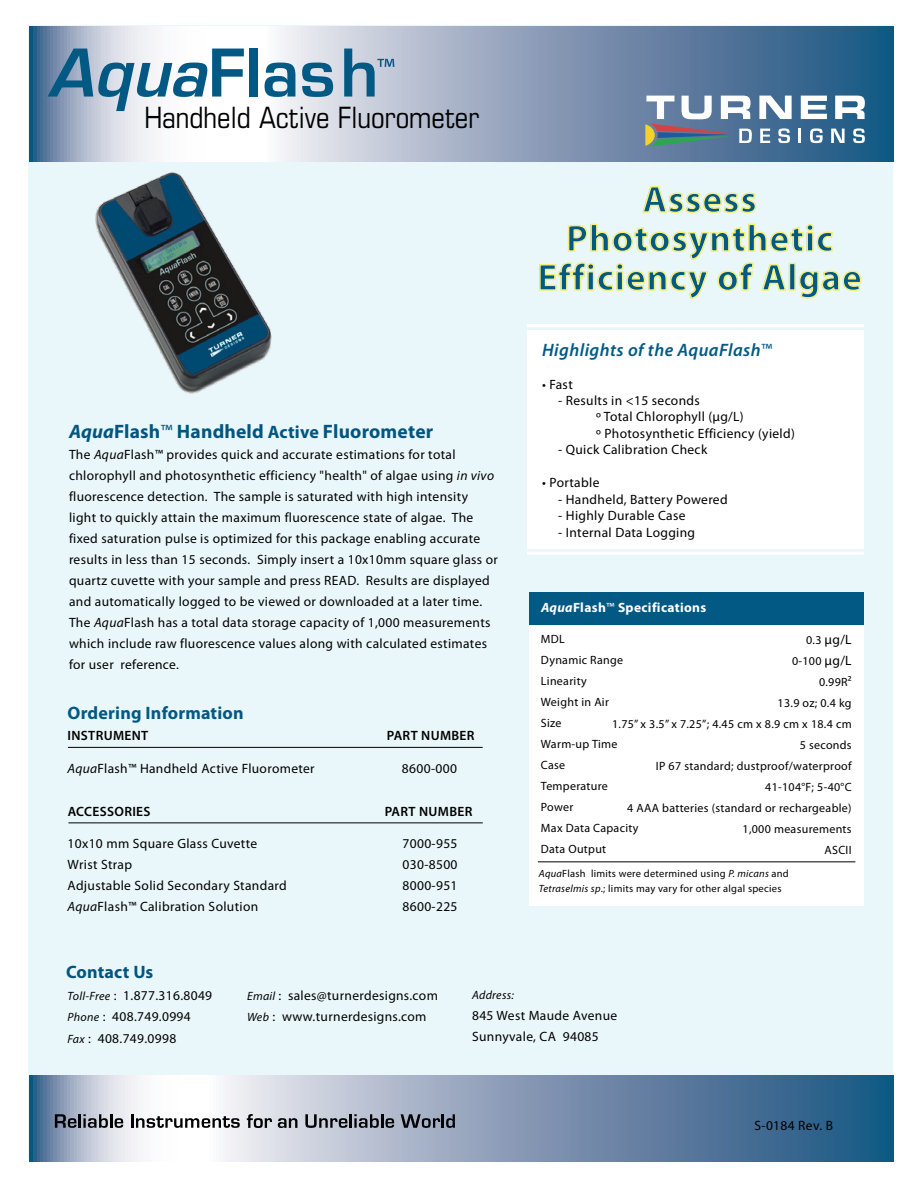
<style>
.page{position:relative;width:918px;height:1188px;background:#fff}
.page>*{position:absolute;margin:0;border:0;box-sizing:border-box;transform-origin:0 0}
.t1{font:600 64.05px "Eurostile LT";color:#025984}
.t2{font:700 37.5px/39px "Myriad Pro";letter-spacing:.025em;color:#025984;text-align:center}
.t3{font:condensed 29.4px "Eurostile LT";color:#000}
.t4{font:700 19.5px "Myriad Pro";letter-spacing:.01em;color:#025984}
.t5{font:700 18px "Myriad Pro";letter-spacing:.01em;color:#025984}
.t6{font:italic 600 18px "Myriad Pro";letter-spacing:.025em;color:#025984}
.t7{font:13.5px/21px "Myriad Pro";letter-spacing:.025em;color:#000}
.t8{font:600 13.5px "Myriad Pro";letter-spacing:.025em;color:#000}
.t9{font:700 13.5px "Myriad Pro";letter-spacing:.025em;color:#fff}
.t10{font:12px/21px "Myriad Pro";letter-spacing:.025em;color:#000}
.t11{font:italic 12px "Myriad Pro";letter-spacing:.025em;color:#000}
.t12{font:10.5px/15px "Myriad Pro";letter-spacing:.025em;color:#000}
.s1{font-style:italic}
.s2{font-weight:400}
.s3{font-size:18px}
.s4{font-weight:400;font-style:normal}
.s5{font-size:12px}
.s6{font-size:13.5px}
.s7{font-style:italic;font-size:12px}
</style>
<div class="page">
<div style="left:28px;top:25px;width:865px;height:1135px;background:#eaf7fa"></div>
<svg style="left:29px;top:26px;width:864px;height:135px;background:#9dafc5"></svg>
<svg style="left:29px;top:1075px;width:864px;height:87px;background:#8ba1ba"></svg>
<svg style="left:642px;top:186px;width:115px;height:28px"></svg>
<svg style="left:539px;top:223px;width:323px;height:76px"></svg>
<div style="left:527px;top:330px;width:337px;height:219px;background:#fff"></div>
<hr style="left:527px;top:324px;width:337px;height:3px;background:#fff">
<hr style="left:527px;top:552px;width:337px;height:3px;background:#fff">
<svg style="left:55px;top:1114px;width:68px;height:14px"></svg>
<svg style="left:131px;top:1114px;width:109px;height:14px"></svg>
<svg style="left:305px;top:1114px;width:89px;height:14px"></svg>
<svg style="left:401px;top:1114px;width:54px;height:14px"></svg>
<svg style="left:247px;top:1114px;width:25px;height:14px"></svg>
<svg style="left:278px;top:1118px;width:19px;height:10px"></svg>
<hr style="left:68px;top:747px;width:415px;height:1px;background:#000">
<hr style="left:68px;top:822px;width:415px;height:1px;background:#000">
<div style="left:529px;top:593px;width:334px;height:32px;background:#025984"></div>
<div style="left:529px;top:626px;width:334px;height:280px;background:#fff"></div>
<img style="left:69px;top:159px;width:231px;height:235px">
<svg style="left:760px;top:129px;width:10px;height:14px"></svg>
<svg style="left:778px;top:128px;width:12px;height:15px"></svg>
<svg style="left:799px;top:129px;width:2px;height:14px"></svg>
<svg style="left:810px;top:128px;width:13px;height:15px"></svg>
<svg style="left:831px;top:129px;width:14px;height:14px"></svg>
<svg style="left:853px;top:128px;width:12px;height:15px"></svg>
<svg style="left:759px;top:96px;width:33px;height:23px"></svg>
<svg style="left:801px;top:96px;width:26px;height:23px"></svg>
<svg style="left:835px;top:96px;width:30px;height:23px"></svg>
<svg style="left:645px;top:96px;width:107px;height:51px;background:#8597a7"></svg>
<svg style="left:377px;top:59px;width:17px;height:8px"></svg>
<hr style="left:538px;top:862px;width:317px;height:1px;background:#000">
<h1 class="t1" style="left:48px;top:33px;width:332px"><span class="s1">Aqua</span>Flash</h1>
<h3 class="t3" style="left:144px;top:100px;width:337px">Handheld Active Fluorometer</h3>
<h3 class="t4" style="left:69px;top:418px;width:366px"><span class="s1">Aqua</span>Flash<span class="s2">™</span> Handheld <span class="s3">Active</span> Fluorometer</h3>
<p class="t7" style="left:69px;top:443px;width:430px">The <span class="s1">Aqua</span>Flash™ provides quick and accurate estimations for total chlorophyll and photosynthetic efficiency "health" of algae using <span class="s1">in vivo </span>fluorescence detection. The sample is saturated with high intensity light to quickly attain the maximum fluorescence state of algae. The fixed saturation pulse is optimized for this package enabling accurate results in less than 15 seconds. Simply insert a 10x10mm square glass or quartz cuvette with your sample and press READ. Results are displayed and automatically logged to be viewed or downloaded at a later time.<br>The <span class="s1">Aqua</span>Flash has a total data storage capacity of 1,000 measurements which include raw fluorescence values along with calculated estimates for user reference.</p>
<h3 class="t5" style="left:68px;top:701px;width:178px">Ordering Information</h3>
<p class="t8" style="left:68px;top:726px;width:82px">INSTRUMENT</p>
<p class="t8" style="left:387px;top:726px;width:89px">PART NUMBER</p>
<p class="t7" style="left:67px;top:757px;width:249px"><span class="s1">Aqua</span>Flash™ Handheld Active Fluorometer</p>
<p class="t8" style="left:68px;top:803px;width:84px">ACCESSORIES</p>
<p class="t8" style="left:385px;top:803px;width:89px">PART NUMBER</p>
<p class="t7" style="left:68px;top:833px;width:221px">10x10 mm Square Glass Cuvette<br>Wrist Strap<br>Adjustable Solid Secondary Standard<br><span class="s1">Aqua</span>Flash™ Calibration Solution</p>
<p class="t7" style="left:403px;top:833px;width:56px;text-align:justify">7000-955<br>030-8500<br>8000-951<br>8600-225</p>
<p class="t7" style="left:402px;top:757px;width:56px">8600-000</p>
<h3 class="t5" style="left:66px;top:960px;width:89px">Contact Us</h3>
<h2 class="t2" style="left:537px;top:179px;width:326px">Assess<br>Photosynthetic<br>Efficiency of Algae</h2>
<h3 class="t6" style="left:542px;top:338px;width:232px">Highlights of the AquaFlash<span class="s4">™</span></h3>
<p class="t7" style="left:542px;top:373px;width:32px">• Fast</p>
<p class="t7" style="left:596px;top:392px;width:200px;line-height:16.5px;text-indent:-38px">- Results in &lt;15 seconds<br>º Total Chlorophyll (µg/L)<br>º Photosynthetic Efficiency (yield)</p>
<p class="t7" style="left:558px;top:439px;width:151px">- Quick Calibration Check</p>
<p class="t7" style="left:542px;top:472px;width:59px">• Portable</p>
<p class="t7" style="left:558px;top:489px;width:171px">- Handheld, Battery Powered</p>
<p class="t7" style="left:558px;top:505px;width:129px">- Highly Durable Case</p>
<p class="t7" style="left:558px;top:522px;width:138px">- Internal Data Logging</p>
<p class="t9" style="left:541px;top:598px;width:167px"><span class="s1">Aqua</span>Flash<span class="s2">™</span> Specifications</p>
<p class="t10" style="left:541px;top:629px;width:99px">MDL<br>Dynamic Range<br>Linearity<br>Weight in Air<br>Size<br>Warm-up Time<br>Case<br>Temperature<br>Power<br>Max Data Capacity<br>Data Output</p>
<p class="t7" style="left:806px;top:629px;width:47px"><span class="s5">0.3</span> µg/L</p>
<p class="t10" style="left:612px;top:651px;width:241px;text-align:right">0-100 <span class="s6">µg/L<br></span>0.99R2<br>13.9 oz; 0.4 kg<br>1.75” x 3.5” x 7.25”; 4.45 cm x 8.9 cm x 18.4 cm<br>5 seconds<br>IP 67 standard; dustproof/waterproof<br>41-104°F; 5-40°C<br>4 AAA batteries (standard or rechargeable)<br>1,000 measurements<br>ASCII</p>
<p class="t12" style="left:539px;top:866px;width:251px"><span class="s1">Aqua</span>Flash limits were determined using <span class="s1">P. micans</span> and<br><span class="s1">Tetraselmis sp</span>.; limits may vary for other algal species</p>
<p class="t7" style="left:68px;top:985px;width:146px"><span class="s7">Toll-Free</span> : 1.877.316.8049<br><span class="s7">Phone</span> : 408.749.0994<br><span class="s7">Fax</span> : 408.749.0998</p>
<p class="t7" style="left:247px;top:985px;width:192px"><span class="s7">Email</span> : sales@turnerdesigns.com<br><span class="s7">Web</span> : www.turnerdesigns.com</p>
<p class="t11" style="left:472px;top:988px;width:44px">Address:</p>
<p class="t7" style="left:472px;top:1005px;width:147px">845 West Maude Avenue<br>Sunnyvale, CA 94085</p>
<p class="t7" style="left:754px;top:1114px;width:80px">S-0184 Rev. B</p>
</div>
